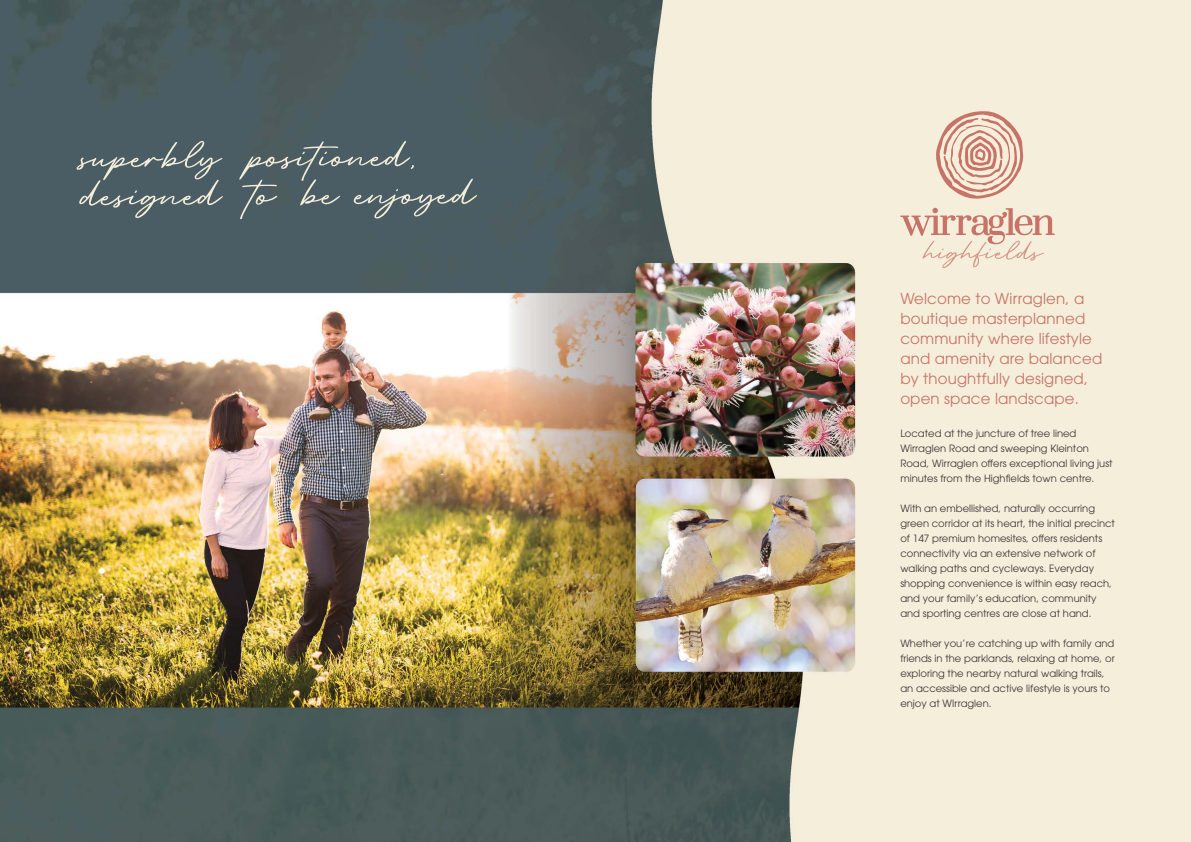
<style>
.page{position:relative;width:1191px;height:842px;background:#fff}
.page>*{position:absolute;margin:0;border:0;box-sizing:border-box;transform-origin:0 0}
.t1{font:75px "Retro Signature";color:#f3edd9}
.t2{font:15px/20px "ITC Avant Garde Pro";letter-spacing:.01em;color:#c87367}
.t3{font:10px/15px "ITC Avant Garde Pro";color:#403537}
</style>
<div class="page">
<img style="left:0;top:0;width:1191px;height:842px">
<svg style="left:900px;top:208px;width:154px;height:60px;background:#ecd6c4"></svg>
<svg style="left:935px;top:111px;width:89px;height:88px;background:#e5c4b3"></svg>
<h1 class="t1" style="left:82px;top:112px;width:336px">superbly positioned,</h1>
<h1 class="t1" style="left:82px;top:150px;width:395px">designed to be enjoyed</h1>
<h2 class="t2" style="left:900px;top:288px;width:203px">Welcome to Wirraglen, a boutique masterplanned community where lifestyle and amenity are balanced by thoughtfully designed, open space landscape.</h2>
<p class="t3" style="left:900px;top:425px;width:214px">Located at the juncture of tree lined Wirraglen Road and sweeping Kleinton Road, Wirraglen offers exceptional living just minutes from the Highfields town centre.</p>
<p class="t3" style="left:900px;top:500px;width:216px">With an embellished, naturally occurring green corridor at its heart, the initial precinct of 147 premium homesites, offers residents connectivity via an extensive network of walking paths and cycleways. Everyday shopping convenience is within easy reach, and your family’s education, community and sporting centres are close at hand.</p>
<p class="t3" style="left:900px;top:635px;width:216px">Whether you’re catching up with family and friends in the parklands, relaxing at home, or exploring the nearby natural walking trails, an accessible and active lifestyle is yours to enjoy at WIrraglen.</p>
</div>
